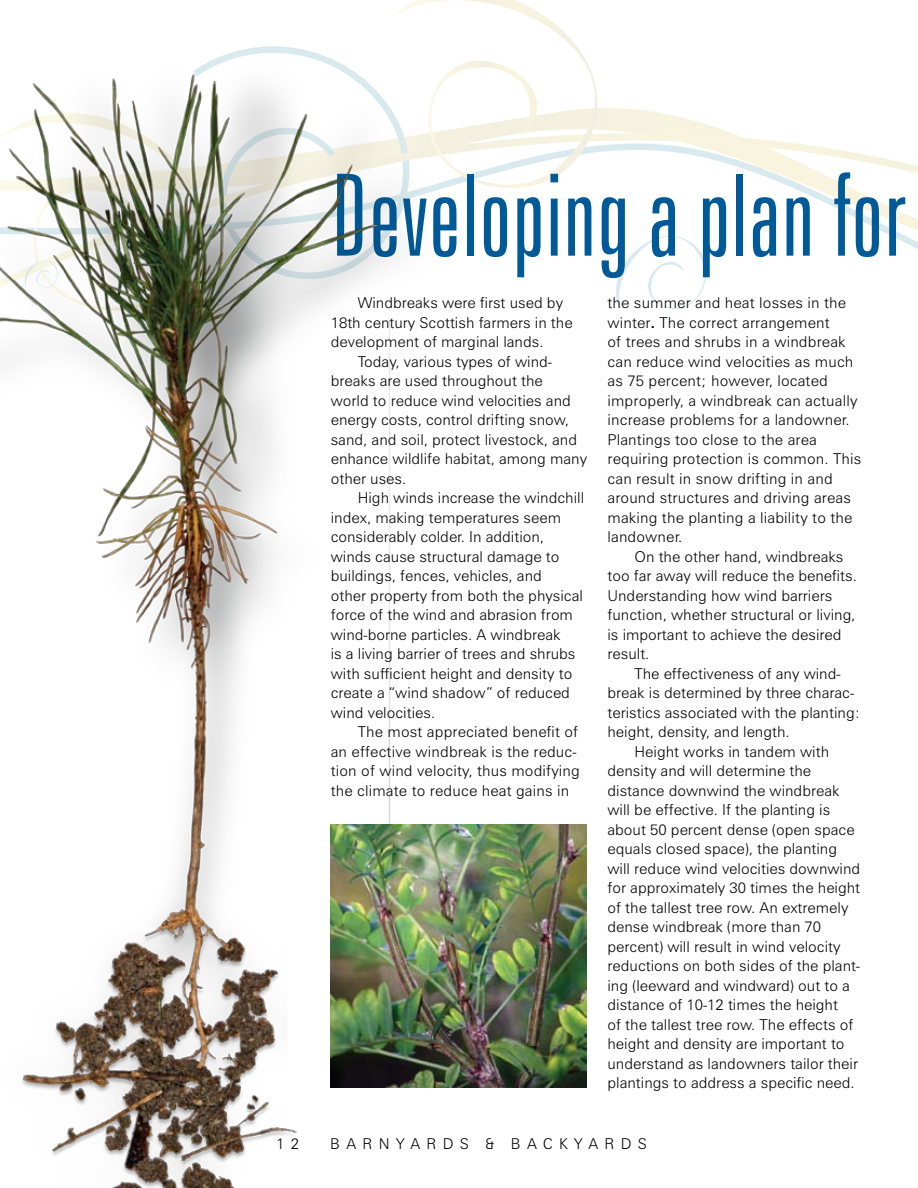
<style>
.page{position:relative;width:918px;height:1188px;background:#fff}
.page>*{position:absolute;margin:0;border:0;box-sizing:border-box;transform-origin:0 0}
.t1{font:300 extra-condensed 113.85px "Zurich BT";color:#005a97}
.t2{font:300 15px/19.5px "Zurich BT";color:#000}
.t3{font:300 15px "Zurich BT";letter-spacing:.42em;color:#000}
.s1{font-weight:700}
</style>
<div class="page">
<svg style="left:675px;top:116px;width:243px;height:133px"></svg>
<svg style="left:472px;top:0;width:203px;height:188px"></svg>
<svg style="left:616px;top:201px;width:103px;height:109px"></svg>
<img style="left:0;top:0;width:472px;height:1188px">
<img style="left:331px;top:825px;width:255px;height:263px">
<h1 class="t1" style="left:331px;top:153px;width:576px">Developing a plan for</h1>
<p class="t2" style="left:331px;top:293px;width:243px;text-indent:27px">Windbreaks were first used by<br>18th century Scottish farmers in the development of marginal lands.</p>
<p class="t2" style="left:331px;top:352px;width:258px;text-indent:27px">Today, various types of wind&shy;breaks are used throughout the<br>world to reduce wind velocities and energy costs, control drifting snow, sand, and soil, protect livestock, and enhance wildlife habitat, among many other uses.</p>
<p class="t2" style="left:331px;top:488px;width:255px;text-indent:27px">High winds increase the windchill index, making temperatures seem considerably colder. In addition, winds cause structural damage to buildings, fences, vehicles, and<br>other property from both the physical force of the wind and abrasion from wind-borne particles. A windbreak<br>is a living barrier of trees and shrubs with sufficient height and density to create a “wind shadow” of reduced wind velocities.</p>
<p class="t2" style="left:331px;top:722px;width:251px;text-indent:27px">The most appreciated benefit of an effective windbreak is the reduc&shy;tion of wind velocity, thus modifying the climate to reduce heat gains in</p>
<p class="t2" style="left:608px;top:293px;width:255px">the summer and heat losses in the winter<span class="s1">.</span> The correct arrangement<br>of trees and shrubs in a windbreak can reduce wind velocities as much as 75 percent; however, located improperly, a windbreak can actually increase problems for a landowner.<br>Plantings too close to the area requiring protection is common. This can result in snow drifting in and around structures and driving areas making the planting a liability to the landowner.</p>
<p class="t2" style="left:608px;top:547px;width:251px;text-indent:27px">On the other hand, windbreaks too far away will reduce the benefits.<br>Understanding how wind barriers function, whether structural or living, is important to achieve the desired result.</p>
<p class="t2" style="left:634px;top:664px;width:208px">The effectiveness of any wind-</p>
<p class="t2" style="left:608px;top:683px;width:248px">break is determined by three charac-</p>
<p class="t2" style="left:608px;top:703px;width:254px">teristics associated with the planting:</p>
<p class="t2" style="left:608px;top:722px;width:184px">height, density, and length.</p>
<p class="t2" style="left:634px;top:742px;width:196px">Height works in tandem with</p>
<p class="t2" style="left:608px;top:761px;width:205px">density and will determine the</p>
<p class="t2" style="left:608px;top:781px;width:234px">distance downwind the windbreak</p>
<p class="t2" style="left:608px;top:800px;width:224px">will be effective. If the planting is</p>
<p class="t2" style="left:608px;top:820px;width:249px">about 50 percent dense (open space</p>
<p class="t2" style="left:608px;top:839px;width:231px">equals closed space), the planting</p>
<p class="t2" style="left:608px;top:859px;width:254px">will reduce wind velocities downwind</p>
<p class="t2" style="left:608px;top:878px;width:254px">for approximately 30 times the height</p>
<p class="t2" style="left:608px;top:898px;width:242px">of the tallest tree row. An extremely</p>
<p class="t2" style="left:608px;top:917px;width:215px">dense windbreak (more than 70</p>
<p class="t2" style="left:608px;top:937px;width:235px">percent) will result in wind velocity</p>
<p class="t2" style="left:608px;top:956px;width:254px">reductions on both sides of the plant-</p>
<p class="t2" style="left:608px;top:976px;width:244px">ing (leeward and windward) out to a</p>
<p class="t2" style="left:608px;top:995px;width:232px">distance of 10-12 times the height</p>
<p class="t2" style="left:608px;top:1015px;width:247px">of the tallest tree row. The effects of</p>
<p class="t2" style="left:608px;top:1034px;width:239px">height and density are important to</p>
<p class="t2" style="left:608px;top:1054px;width:252px">understand as landowners tailor their</p>
<p class="t2" style="left:608px;top:1073px;width:249px">plantings to address a specific need.</p>
<p class="t2" style="left:276px;top:1134px;width:24px">1 2</p>
<p class="t3" style="left:330px;top:1134px;width:318px">BARNYARDS &amp; BACKYARDS</p>
</div>
